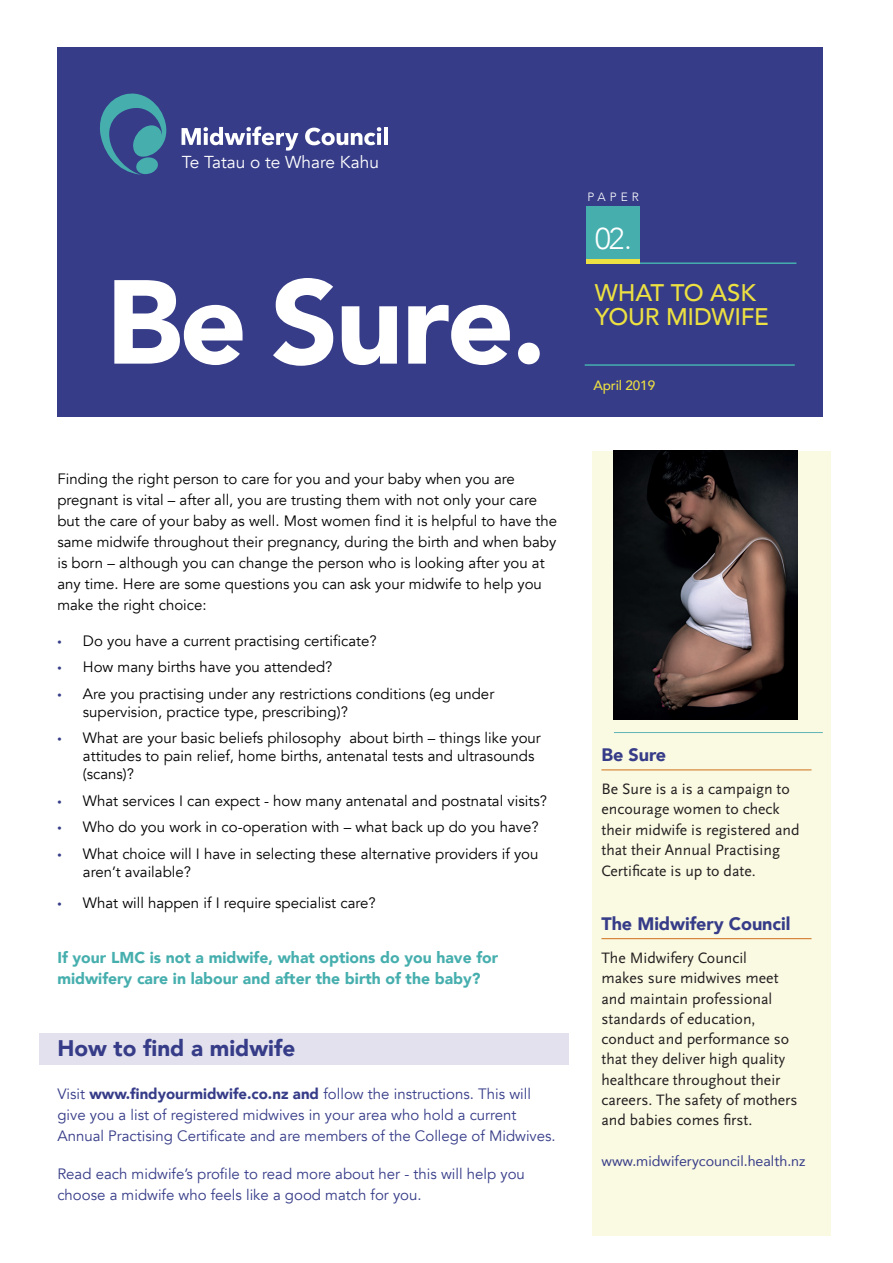
<style>
.page{position:relative;width:893px;height:1263px;background:#fff}
.page>*{position:absolute;margin:0;border:0;box-sizing:border-box;transform-origin:0 0}
.t1{font:900 117.9px "Avenir";letter-spacing:-.025em;color:#fff}
.t2{font:300 30px "Avenir";color:#fff}
.t3{font:500 24px/24px "Avenir";letter-spacing:-.01em;color:#ece042}
.t4{font:900 22.5px "Avenir";color:#363c88}
.t5{font:900 18px "Avenir";letter-spacing:-.005em;color:#363c88}
.t6{font:17.25px "Avenir";color:#fff}
.t7{font:15.75px/20.2px "Scala Sans OT";color:#231f20}
.t8{font:900 15.75px/21px "Avenir";color:#46afae}
.t9{font:15px/21px "Avenir";color:#000001}
.t10{font:15px/21px "Avenir";color:#363c88}
.t11{font:14.25px "Avenir";color:#363c88}
.t12{font:500 13.5px "Avenir";letter-spacing:-.01em;color:#ece042}
.t13{font:300 12px "Avenir";letter-spacing:.325em;color:#fff}
.s1{font-family:"Myriad Pro";color:#363c88}
.s2{font-weight:900}
</style>
<div class="page">
<div style="left:39px;top:1033px;width:530px;height:31px;background:#e2e1ed"></div>
<div style="left:592px;top:451px;width:238px;height:784px;background:#faf9e2"></div>
<div style="left:57px;top:47px;width:766px;height:370px;background:#363c88"></div>
<div style="left:586px;top:206px;width:54px;height:54px;background:#46afae"></div>
<hr style="left:586px;top:262px;width:210px;height:2px;background:#46afae">
<hr style="left:585px;top:364px;width:210px;height:2px;background:#46afae">
<hr style="left:586px;top:260px;width:54px;height:4px;background:#ece042">
<hr style="left:601px;top:770px;width:210px;height:1px;background:#d06f18">
<hr style="left:601px;top:938px;width:210px;height:1px;background:#d06f18">
<svg style="left:100px;top:93px;width:67px;height:82px"></svg>
<hr style="left:384px;top:127px;width:4px;height:18px;background:#fff">
<svg style="left:182px;top:126px;width:200px;height:25px"></svg>
<hr style="left:614px;top:732px;width:209px;height:1px;background:#5fb5b5">
<img style="left:614px;top:451px;width:184px;height:269px">
<p class="t6" style="left:182px;top:152px;width:199px">Te Tatau o te Whare Kahu</p>
<h1 class="t1" style="left:106px;top:222px;width:442px">Be Sure.</h1>
<p class="t9" style="left:57px;top:468px;width:501px">Finding the right person to care for you and your baby when you are pregnant is vital – after all, you are trusting them with not only your care but the care of your baby as well. Most women find it is helpful to have the same midwife throughout their pregnancy, during the birth and when baby is born – although you can change the person who is looking after you at any time. Here are some questions you can ask your midwife to help you make the right choice:</p>
<p class="t9" style="left:57px;top:630px;width:321px"><span class="s1">•</span> Do you have a current practising certificate?</p>
<p class="t9" style="left:57px;top:657px;width:276px"><span class="s1">•</span> How many births have you attended?</p>
<p class="t9" style="left:83px;top:685px;width:413px;line-height:18px;text-indent:-26px"><span class="s1">•</span> Are you practising under any restrictions conditions (eg under supervision, practice type, prescribing)?</p>
<p class="t9" style="left:83px;top:729px;width:460px;line-height:18px;text-indent:-26px"><span class="s1">•</span> What are your basic beliefs philosophy about birth – things like your attitudes to pain relief, home births, antenatal tests and ultrasounds (scans)?</p>
<p class="t9" style="left:57px;top:790px;width:491px"><span class="s1">•</span> What services I can expect - how many antenatal and postnatal visits?</p>
<p class="t9" style="left:57px;top:817px;width:483px"><span class="s1">•</span> Who do you work in co-operation with – what back up do you have?</p>
<p class="t9" style="left:83px;top:845px;width:457px;line-height:18px;text-indent:-26px"><span class="s1">•</span> What choice will I have in selecting these alternative providers if you aren’t available?</p>
<p class="t9" style="left:57px;top:892px;width:320px"><span class="s1">•</span> What will happen if I require specialist care?</p>
<p class="t8" style="left:57px;top:946px;width:442px">If your LMC is not a midwife, what options do you have for midwifery care in labour and after the birth of the baby?</p>
<h3 class="t4" style="left:57px;top:1029px;width:239px">How to find a midwife</h3>
<p class="t10" style="left:57px;top:1083px;width:500px">Visit <span class="s2">www.findyourmidwife.co.nz and</span> follow the instructions. This will give you a list of registered midwives in your area who hold a current<br>Annual Practising Certificate and are members of the College of Midwives.</p>
<p class="t10" style="left:57px;top:1163px;width:469px">Read each midwife’s profile to read more about her - this will help you choose a midwife who feels like a good match for you.</p>
<p class="t13" style="left:587px;top:190px;width:53px">PAPER</p>
<h2 class="t2" style="left:595px;top:221px;width:38px">02.</h2>
<h3 class="t3" style="left:595px;top:280px;width:175px">WHAT TO ASK<br>YOUR MIDWIFE</h3>
<p class="t12" style="left:593px;top:374px;width:63px">April 2019</p>
<p class="t5" style="left:601px;top:739px;width:66px">Be Sure</p>
<p class="t7" style="left:601px;top:779px;width:200px">Be Sure is a is a campaign to encourage women to check their midwife is registered and that their Annual Practising<br>Certificate is up to date.</p>
<p class="t5" style="left:601px;top:908px;width:190px">The Midwifery Council</p>
<p class="t7" style="left:601px;top:948px;width:198px">The Midwifery Council<br>makes sure midwives meet and maintain professional standards of education, conduct and performance so that they deliver high quality healthcare throughout their careers. The safety of mothers and babies comes first.</p>
<p class="t11" style="left:601px;top:1150px;width:206px">www.midwiferycouncil.health.nz</p>
</div>
